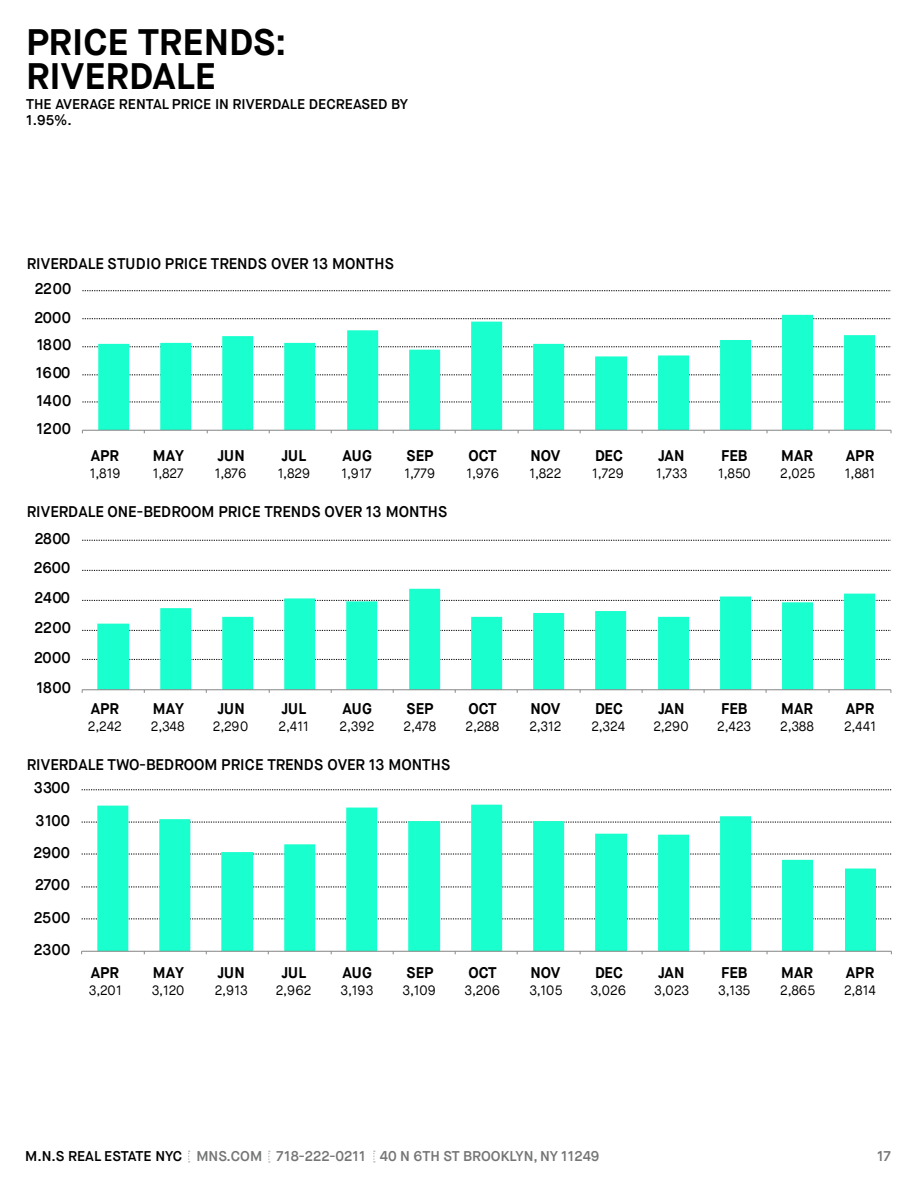
<style>
.page{position:relative;width:918px;height:1188px;background:#fff}
.page>*{position:absolute;margin:0;border:0;box-sizing:border-box;transform-origin:0 0}
.t1{font:700 36.9px "Maison Neue";color:#000}
.t2{font:600 15.45px "Maison Neue";letter-spacing:-.005em;color:#000}
.t3{font:700 15.45px "Maison Neue";letter-spacing:-.005em;color:#000}
.t4{font:600 14.1px "Maison Neue";color:#747575}
.t5{font:600 14.1px/15.9px "Maison Neue";color:#000}
.t6{font:13.5px "Maison Neue";letter-spacing:-.005em;color:#000}
.s1{color:#000}
</style>
<div class="page">
<svg style="left:188px;top:1151px;width:2px;height:12px"></svg>
<svg style="left:268px;top:1151px;width:2px;height:12px"></svg>
<svg style="left:373px;top:1151px;width:2px;height:12px"></svg>
<svg style="left:82px;top:401px;width:809px;height:1px"></svg>
<svg style="left:82px;top:374px;width:809px;height:1px"></svg>
<svg style="left:82px;top:346px;width:809px;height:1px"></svg>
<svg style="left:82px;top:318px;width:809px;height:1px"></svg>
<svg style="left:82px;top:290px;width:809px;height:1px"></svg>
<svg style="left:98px;top:315px;width:777px;height:115px"></svg>
<hr style="left:82px;top:430px;width:809px;height:1px;background:#868686">
<svg style="left:82px;top:659px;width:809px;height:1px"></svg>
<svg style="left:82px;top:630px;width:809px;height:1px"></svg>
<svg style="left:82px;top:600px;width:809px;height:1px"></svg>
<svg style="left:82px;top:570px;width:809px;height:1px"></svg>
<svg style="left:82px;top:540px;width:809px;height:1px"></svg>
<svg style="left:97px;top:589px;width:778px;height:100px"></svg>
<hr style="left:82px;top:689px;width:809px;height:1px;background:#868686">
<svg style="left:82px;top:918px;width:809px;height:1px"></svg>
<svg style="left:82px;top:886px;width:809px;height:1px"></svg>
<svg style="left:82px;top:854px;width:809px;height:1px"></svg>
<svg style="left:82px;top:822px;width:809px;height:1px"></svg>
<svg style="left:82px;top:789px;width:809px;height:1px"></svg>
<svg style="left:97px;top:805px;width:779px;height:146px"></svg>
<hr style="left:82px;top:951px;width:809px;height:1px;background:#868686">
<p class="t1" style="left:26px;top:19px;width:262px">PRICE TRENDS:</p>
<p class="t1" style="left:26px;top:53px;width:192px">RIVERDALE</p>
<p class="t5" style="left:26px;top:96px;width:383px">THE AVERAGE RENTAL PRICE IN RIVERDALE DECREASED BY<br>1.95%.</p>
<p class="t2" style="left:27px;top:254px;width:368px">RIVERDALE STUDIO PRICE TRENDS OVER 13 MONTHS</p>
<p class="t2" style="left:35px;top:279px;width:38px">2200</p>
<p class="t2" style="left:34px;top:307px;width:38px">2000</p>
<p class="t2" style="left:37px;top:335px;width:36px">1800</p>
<p class="t2" style="left:36px;top:363px;width:36px">1600</p>
<p class="t2" style="left:37px;top:391px;width:36px">1400</p>
<p class="t2" style="left:37px;top:419px;width:36px">1200</p>
<p class="t3" style="left:91px;top:446px;width:30px">APR</p>
<p class="t3" style="left:153px;top:446px;width:33px">MAY</p>
<p class="t3" style="left:218px;top:446px;width:29px">JUN</p>
<p class="t3" style="left:281px;top:446px;width:26px">JUL</p>
<p class="t3" style="left:342px;top:446px;width:31px">AUG</p>
<p class="t3" style="left:406px;top:446px;width:29px">SEP</p>
<p class="t3" style="left:468px;top:446px;width:30px">OCT</p>
<p class="t3" style="left:530px;top:446px;width:32px">NOV</p>
<p class="t3" style="left:595px;top:446px;width:29px">DEC</p>
<p class="t3" style="left:658px;top:446px;width:28px">JAN</p>
<p class="t3" style="left:721px;top:446px;width:28px">FEB</p>
<p class="t3" style="left:781px;top:446px;width:34px">MAR</p>
<p class="t3" style="left:846px;top:446px;width:30px">APR</p>
<p class="t6" style="left:90px;top:465px;width:32px">1,819</p>
<p class="t6" style="left:153px;top:465px;width:32px">1,827</p>
<p class="t6" style="left:215px;top:465px;width:33px">1,876</p>
<p class="t6" style="left:278px;top:465px;width:34px">1,829</p>
<p class="t6" style="left:342px;top:465px;width:32px">1,917</p>
<p class="t6" style="left:404px;top:465px;width:32px">1,779</p>
<p class="t6" style="left:466px;top:465px;width:34px">1,976</p>
<p class="t6" style="left:529px;top:465px;width:34px">1,822</p>
<p class="t6" style="left:592px;top:465px;width:33px">1,729</p>
<p class="t6" style="left:656px;top:465px;width:33px">1,733</p>
<p class="t6" style="left:718px;top:465px;width:34px">1,850</p>
<p class="t6" style="left:780px;top:465px;width:37px">2,025</p>
<p class="t6" style="left:845px;top:465px;width:32px">1,881</p>
<p class="t2" style="left:27px;top:502px;width:422px">RIVERDALE ONE-BEDROOM PRICE TRENDS OVER 13 MONTHS</p>
<p class="t2" style="left:35px;top:529px;width:37px">2800</p>
<p class="t2" style="left:34px;top:558px;width:38px">2600</p>
<p class="t2" style="left:35px;top:588px;width:37px">2400</p>
<p class="t2" style="left:35px;top:618px;width:38px">2200</p>
<p class="t2" style="left:34px;top:648px;width:38px">2000</p>
<p class="t2" style="left:36px;top:678px;width:36px">1800</p>
<p class="t3" style="left:91px;top:698px;width:30px">APR</p>
<p class="t3" style="left:153px;top:698px;width:33px">MAY</p>
<p class="t3" style="left:218px;top:698px;width:29px">JUN</p>
<p class="t3" style="left:281px;top:698px;width:26px">JUL</p>
<p class="t3" style="left:342px;top:698px;width:31px">AUG</p>
<p class="t3" style="left:406px;top:698px;width:29px">SEP</p>
<p class="t3" style="left:468px;top:698px;width:30px">OCT</p>
<p class="t3" style="left:530px;top:698px;width:32px">NOV</p>
<p class="t3" style="left:595px;top:698px;width:29px">DEC</p>
<p class="t3" style="left:658px;top:698px;width:28px">JAN</p>
<p class="t3" style="left:721px;top:698px;width:28px">FEB</p>
<p class="t3" style="left:781px;top:698px;width:34px">MAR</p>
<p class="t3" style="left:846px;top:698px;width:30px">APR</p>
<p class="t6" style="left:88px;top:718px;width:35px">2,242</p>
<p class="t6" style="left:151px;top:718px;width:35px">2,348</p>
<p class="t6" style="left:213px;top:718px;width:37px">2,290</p>
<p class="t6" style="left:279px;top:718px;width:32px">2,411</p>
<p class="t6" style="left:340px;top:718px;width:36px">2,392</p>
<p class="t6" style="left:404px;top:718px;width:34px">2,478</p>
<p class="t6" style="left:466px;top:718px;width:35px">2,288</p>
<p class="t6" style="left:529px;top:718px;width:34px">2,312</p>
<p class="t6" style="left:591px;top:718px;width:35px">2,324</p>
<p class="t6" style="left:653px;top:718px;width:37px">2,290</p>
<p class="t6" style="left:717px;top:718px;width:36px">2,423</p>
<p class="t6" style="left:780px;top:718px;width:35px">2,388</p>
<p class="t6" style="left:844px;top:718px;width:34px">2,441</p>
<p class="t2" style="left:27px;top:755px;width:425px">RIVERDALE TWO-BEDROOM PRICE TRENDS OVER 13 MONTHS</p>
<p class="t2" style="left:34px;top:778px;width:38px">3300</p>
<p class="t2" style="left:36px;top:811px;width:36px">3100</p>
<p class="t2" style="left:34px;top:843px;width:38px">2900</p>
<p class="t2" style="left:35px;top:875px;width:36px">2700</p>
<p class="t2" style="left:34px;top:908px;width:38px">2500</p>
<p class="t2" style="left:34px;top:940px;width:38px">2300</p>
<p class="t3" style="left:91px;top:963px;width:30px">APR</p>
<p class="t3" style="left:153px;top:963px;width:33px">MAY</p>
<p class="t3" style="left:218px;top:963px;width:29px">JUN</p>
<p class="t3" style="left:281px;top:963px;width:26px">JUL</p>
<p class="t3" style="left:342px;top:963px;width:31px">AUG</p>
<p class="t3" style="left:406px;top:963px;width:29px">SEP</p>
<p class="t3" style="left:468px;top:963px;width:30px">OCT</p>
<p class="t3" style="left:530px;top:963px;width:32px">NOV</p>
<p class="t3" style="left:595px;top:963px;width:29px">DEC</p>
<p class="t3" style="left:658px;top:963px;width:28px">JAN</p>
<p class="t3" style="left:721px;top:963px;width:28px">FEB</p>
<p class="t3" style="left:781px;top:963px;width:34px">MAR</p>
<p class="t3" style="left:846px;top:963px;width:30px">APR</p>
<p class="t6" style="left:89px;top:982px;width:35px">3,201</p>
<p class="t6" style="left:152px;top:982px;width:34px">3,120</p>
<p class="t6" style="left:215px;top:982px;width:35px">2,913</p>
<p class="t6" style="left:276px;top:982px;width:37px">2,962</p>
<p class="t6" style="left:341px;top:982px;width:35px">3,193</p>
<p class="t6" style="left:403px;top:982px;width:35px">3,109</p>
<p class="t6" style="left:465px;top:982px;width:37px">3,206</p>
<p class="t6" style="left:529px;top:982px;width:35px">3,105</p>
<p class="t6" style="left:590px;top:982px;width:37px">3,026</p>
<p class="t6" style="left:654px;top:982px;width:36px">3,023</p>
<p class="t6" style="left:718px;top:982px;width:34px">3,135</p>
<p class="t6" style="left:780px;top:982px;width:37px">2,865</p>
<p class="t6" style="left:844px;top:982px;width:33px">2,814</p>
<p class="t4" style="left:25px;top:1148px;width:576px"><span class="s1">M.N.S REAL ESTATE NYC</span> MNS.COM 718-222-0211 40 N 6TH ST BROOKLYN, NY 11249</p>
<p class="t4" style="left:877px;top:1148px;width:15px">17</p>
</div>
